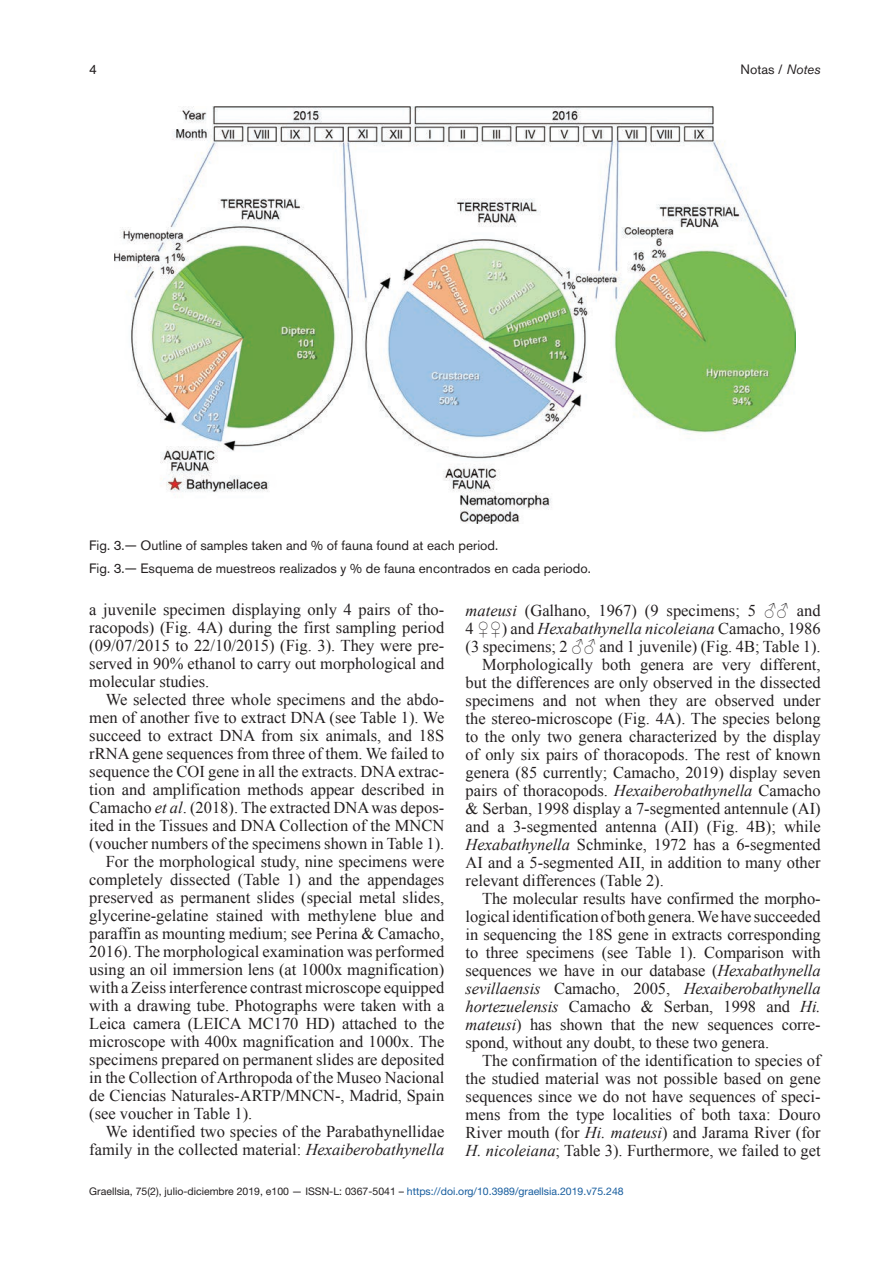
<style>
.page{position:relative;width:893px;height:1263px;background:#fff}
.page>*{position:absolute;margin:0;border:0;box-sizing:border-box;transform-origin:0 0}
.Text{font:16.5px/18px "Times New Roman";color:#231f20;text-align:justify}
.Fig_leg{font:13.5px "Akzidenz Grotesk BQ";color:#231f20}
.t1{font:10.5px "Helvetica Neue";color:#231f20}
.s1{font-style:italic}
.s2{color:#175d9e}
</style>
<div class="page">
<img style="left:115px;top:106px;width:680px;height:417px">
<p class="Fig_leg" style="left:89px;top:61px;width:9px">4</p>
<p class="Fig_leg" style="left:740px;top:61px;width:82px">Notas / <span class="s1">Notes</span></p>
<p class="Fig_leg" style="left:89px;top:537px;width:410px">Fig. 3.— Outline of samples taken and % of fauna found at each period.</p>
<p class="Fig_leg" style="left:89px;top:560px;width:503px">Fig. 3.— Esquema de muestreos realizados y % de fauna encontrados en cada periodo.</p>
<p class="Text" style="left:89px;top:600px;width:357px">a juvenile specimen displaying only 4 pairs of tho&shy;racopods) (Fig. 4A) during the first sampling period (09/07/2015 to 22/10/2015) (Fig. 3). They were pre&shy;served in 90% ethanol to carry out morphological and molecular studies.</p>
<p class="Text" style="left:89px;top:690px;width:357px;text-indent:17px">We selected three whole specimens and the abdo&shy;men of another five to extract DNA (see Table 1). We succeed to extract DNA from six animals, and 18S rRNA gene sequences from three of them. We failed to sequence the COI gene in all the extracts. DNA extrac&shy;tion and amplification methods appear described in Camacho <span class="s1">et al</span>. (2018). The extracted DNA was depos&shy;ited in the Tissues and DNA Collection of the MNCN (voucher numbers of the specimens shown in Table 1).</p>
<p class="Text" style="left:89px;top:852px;width:357px;text-indent:16px">For the morphological study, nine specimens were completely dissected (Table 1) and the appendages preserved as permanent slides (special metal slides, glycerine-gelatine stained with methylene blue and paraffin as mounting medium; see Perina &amp; Camacho, 2016). The morphological examination was performed using an oil immersion lens (at 1000x magnification) with a Zeiss interference contrast microscope equipped with a drawing tube. Photographs were taken with a Leica camera (LEICA MC170 HD) attached to the microscope with 400x magnification and 1000x. The specimens prepared on permanent slides are deposited in the Collection of Arthropoda of the Museo Nacional de Ciencias Naturales-ARTP/MNCN-, Madrid, Spain (see voucher in Table 1).</p>
<p class="Text" style="left:89px;top:1122px;width:357px;text-align:right">We identified two species of the Parabathynellidae family in the collected material: <span class="s1">Hexaiberobathynella</span></p>
<p class="Text" style="left:466px;top:601px;width:357px"><span class="s1">mateusi</span> (Galhano, 1967) (9 specimens; 5 ♂♂ and 4 ♀♀) and <span class="s1">Hexabathynella nicoleiana</span> Camacho, 1986 (3 specimens; 2 ♂♂ and 1 juvenile) (Fig. 4B; Table 1).</p>
<p class="Text" style="left:466px;top:655px;width:357px;text-indent:16px">Morphologically both genera are very different, but the differences are only observed in the dissected specimens and not when they are observed under the stereo-microscope (Fig. 4A). The species belong to the only two genera characterized by the display of only six pairs of thoracopods. The rest of known genera (85 currently; Camacho, 2019) display seven pairs of thoracopods. <span class="s1">Hexaiberobathynella</span> Camacho &amp; Serban, 1998 display a 7-segmented antennule (AI) and a 3-segmented antenna (AII) (Fig. 4B); while <span class="s1">Hexabathynella</span> Schminke, 1972 has a 6-segmented AI and a 5-segmented AII, in addition to many other relevant differences (Table 2).</p>
<p class="Text" style="left:466px;top:889px;width:357px;text-indent:17px">The molecular results have confirmed the morpho&shy;logical identification of both genera. We have succeeded in sequencing the 18S gene in extracts corresponding to three specimens (see Table 1). Comparison with sequences we have in our database (<span class="s1">Hexabathynella sevillaensis</span> Camacho, 2005, <span class="s1">Hexaiberobathynella hortezuelensis</span> Camacho &amp; Serban, 1998 and <span class="s1">Hi. mateusi</span>) has shown that the new sequences corre&shy;spond, without any doubt, to these two genera.</p>
<p class="Text" style="left:466px;top:1051px;width:357px;text-indent:16px">The confirmation of the identification to species of the studied material was not possible based on gene sequences since we do not have sequences of speci&shy;mens from the type localities of both taxa: Douro River mouth (for <span class="s1">Hi. mateusi</span>) and Jarama River (for <span class="s1">H. nicoleiana</span>; Table 3). Furthermore, we failed to get</p>
<p class="t1" style="left:89px;top:1184px;width:536px">Graellsia, 75(2), julio-diciembre 2019, e100 — ISSN-L: 0367-5041 – <span class="s2">https://doi.org/10.3989/graellsia.2019.v75.248</span></p>
</div>
